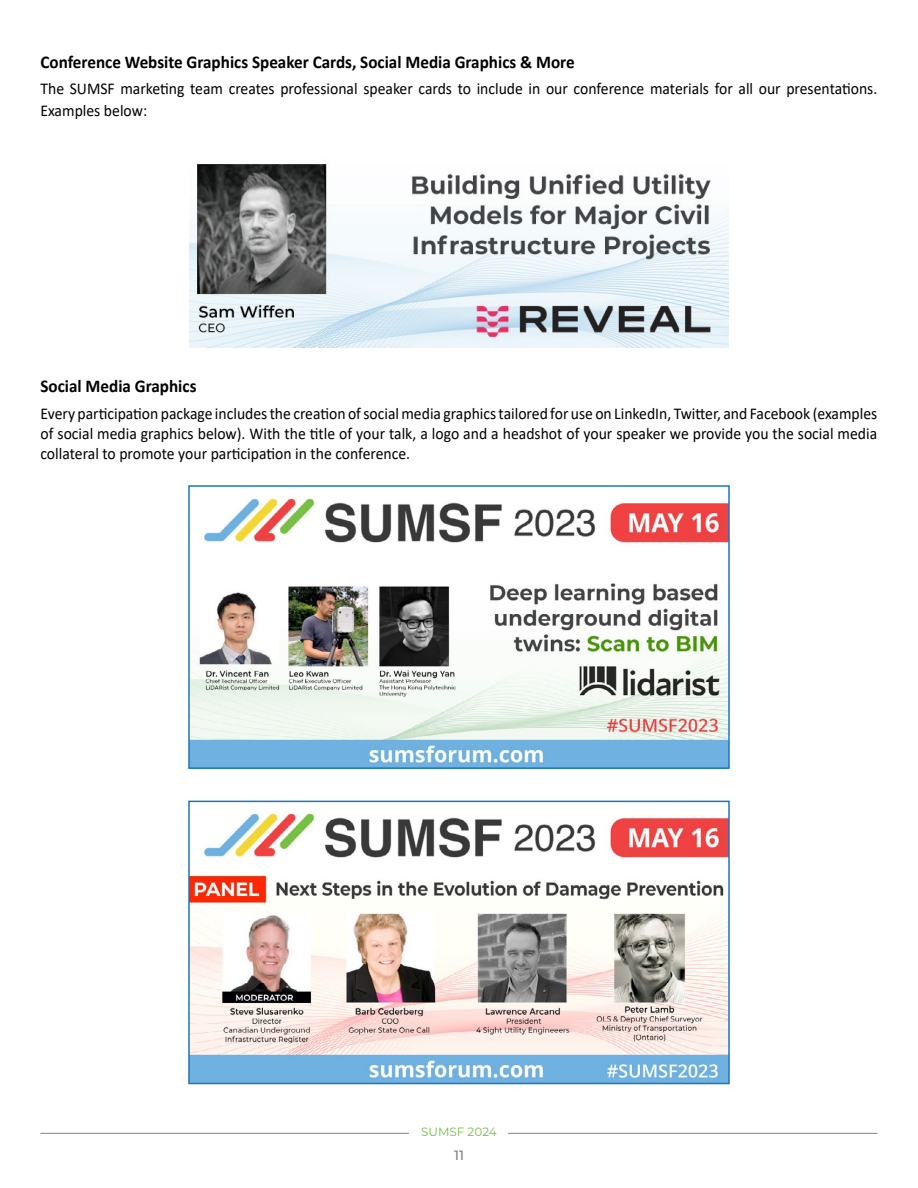
<style>
.page{position:relative;width:918px;height:1188px;background:#fff}
.page>*{position:absolute;margin:0;border:0;box-sizing:border-box;transform-origin:0 0}
.t1{font:700 18px "Calibri";color:#000;scale:.95 1}
.t2{font:16.5px/19.8px "Calibri";color:#000;scale:.95 1}
.t3{font:500 13.5px "Montserrat";color:#808285}
.t4{font:12px "Montserrat";color:#76bf43}
</style>
<div class="page">
<hr style="left:40px;top:1133px;width:838px;height:1px;background:#808285">
<div style="left:410px;top:1125px;width:98px;height:20px;background:#fff"></div>
<img style="left:189px;top:164px;width:540px;height:183px">
<img style="left:191px;top:813px;width:536px;height:268px">
<div style="left:188px;top:801px;width:542px;height:283px;border:2px solid #1c75bc"></div>
<img style="left:191px;top:498px;width:536px;height:268px">
<div style="left:188px;top:485px;width:542px;height:284px;border:2px solid #1c75bc"></div>
<p class="t1" style="left:40px;top:49px;width:564px">Conference Website Graphics Speaker Cards, Social Media Graphics &amp; More</p>
<p class="t2" style="left:40px;top:77px;width:882px;line-height:21.6px">The SUMSF marketing team creates professional speaker cards to include in our conference materials for all our presentations.<br>Examples below:</p>
<p class="t1" style="left:40px;top:374px;width:166px">Social Media Graphics</p>
<p class="t2" style="left:40px;top:403px;width:882px;text-align:justify">Every participation package includes the creation of social media graphics tailored for use on LinkedIn, Twitter, and Facebook (examples of social media graphics below). With the title of your talk, a logo and a headshot of your speaker we provide you the social media collateral to promote your participation in the conference.</p>
<p class="t4" style="left:421px;top:1124px;width:77px">SUMSF 2024</p>
<p class="t3" style="left:454px;top:1146px;width:11px">11</p>
</div>
